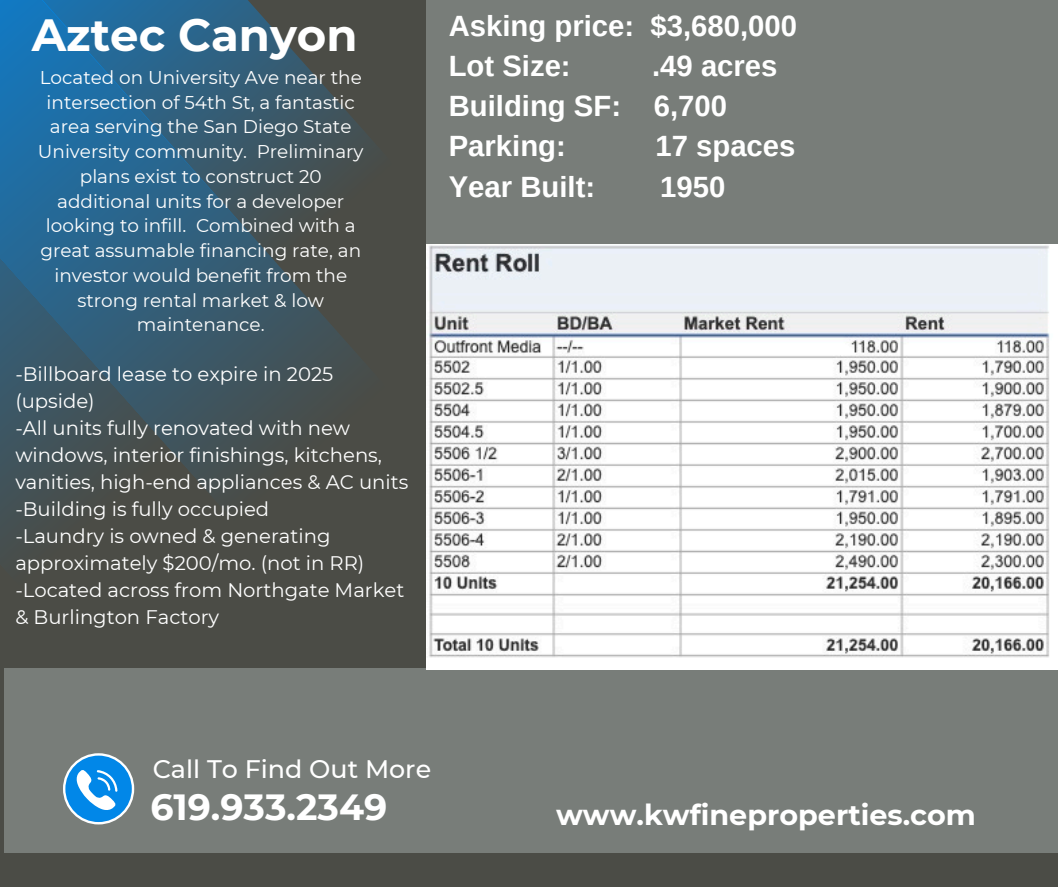
<style>
.page{position:relative;width:1058px;height:887px;background:#fff}
.page>*{position:absolute;margin:0;border:0;box-sizing:border-box;transform-origin:0 0}
.t1{font:700 45px "Montserrat";color:#fff}
.t2{font:700 36.3px "Montserrat";color:#fff}
.t3{font:700 29.25px/40.2px "Arimo";color:#fff}
.t4{font:700 28.65px "Montserrat";color:#fff}
.t5{font:500 25.35px "Montserrat";color:#fff}
.t6{font:19.65px/27px "Montserrat";color:#fff}
.t7{font:18.45px/24.8px "Montserrat";color:#fff;text-align:center}
</style>
<div class="page">
<div style="left:0;top:0;width:1058px;height:886px;background:#4b4c46"></div>
<div style="left:426px;top:0;width:631px;height:752px;background:#787d79"></div>
<div style="left:4px;top:668px;width:1054px;height:184px;background:#787d79"></div>
<svg style="left:172px;top:0;width:197px;height:487px"></svg>
<svg style="left:0;top:0;width:172px;height:540px"></svg>
<div style="left:63px;top:753px;width:71px;height:71px;background:#fff;border-radius:50%"></div>
<svg style="left:65px;top:755px;width:67px;height:67px"></svg>
<img style="left:426px;top:245px;width:632px;height:424px">
<p class="t1" style="left:32px;top:7px;width:327px">Aztec Canyon</p>
<p class="t7" style="left:38px;top:65px;width:327px">Located on University Ave near the intersection of 54th St, a fantastic area serving the San Diego State<br>University community. Preliminary plans exist to construct 20 additional units for a developer looking to infill. Combined with a great assumable financing rate, an investor would benefit from the strong rental market &amp; low maintenance.</p>
<p class="t6" style="left:15px;top:360px;width:319px">-Billboard lease to expire in 2025 (upside)</p>
<p class="t6" style="left:15px;top:414px;width:394px">-All units fully renovated with new windows, interior finishings, kitchens, vanities, high-end appliances &amp; AC units</p>
<p class="t6" style="left:15px;top:495px;width:255px">-Building is fully occupied</p>
<p class="t6" style="left:15px;top:522px;width:350px">-Laundry is owned &amp; generating approximately $200/mo. (not in RR)</p>
<p class="t6" style="left:15px;top:576px;width:390px">-Located across from Northgate Market &amp; Burlington Factory</p>
<p class="t3" style="left:448px;top:5px;width:350px">Asking price: $3,680,000<br>Lot Size:</p>
<p class="t3" style="left:448px;top:46px;width:330px;text-indent:203px">.49 acres<br>Building SF: 6,700<br>Parking:</p>
<p class="t3" style="left:655px;top:126px;width:142px">17 spaces</p>
<p class="t3" style="left:448px;top:166px;width:148px">Year Built:</p>
<p class="t3" style="left:660px;top:166px;width:67px">1950</p>
<p class="t5" style="left:153px;top:753px;width:280px">Call To Find Out More</p>
<h1 class="t2" style="left:150px;top:784px;width:238px">619.933.2349</h1>
<h3 class="t4" style="left:556px;top:797px;width:421px">www.kwfineproperties.com</h3>
</div>
